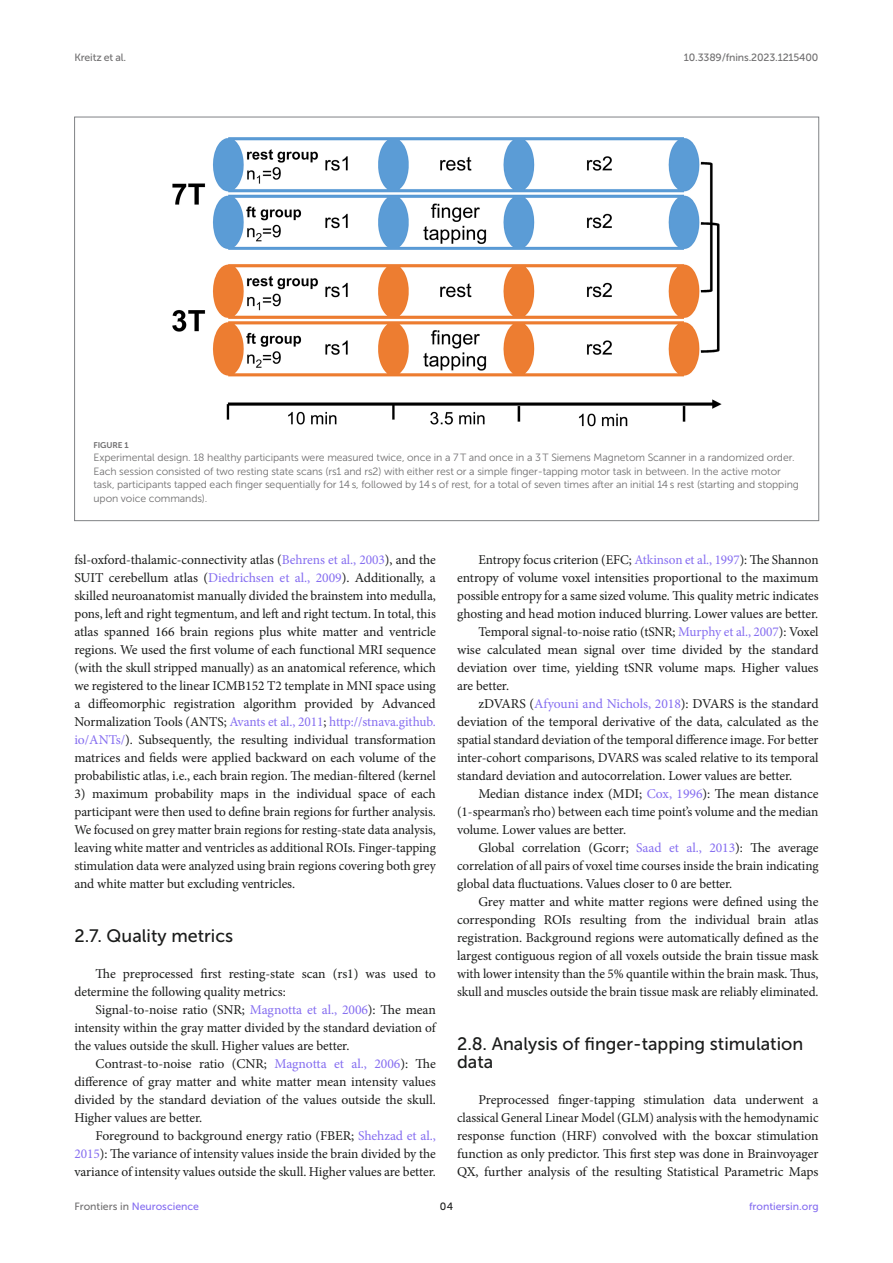
<style>
.page{position:relative;width:893px;height:1263px;background:#fff}
.page>*{position:absolute;margin:0;border:0;box-sizing:border-box;transform-origin:0 0}
.HEAD_2{font:18px/18px "Museo Sans 500";color:#1b1c1b}
.TEXT{font:13.5px/18px "Minion Pro";letter-spacing:-.005em;color:#1b1c1b;text-align:justify}
.TEXT_FLUSH{font:13.5px/18px "Minion Pro";letter-spacing:-.005em;color:#1b1c1b;text-align:justify}
.FIG_LEG{font:10.5px/13.5px "Museo Sans 300";letter-spacing:-.01em;color:#706f70}
.t1{font:10.5px "Museo Sans 500";color:#856df0}
.t2{font:10.5px "Museo Sans 500";letter-spacing:-.015em;color:#706f70}
.t3{font:10.5px "Museo Sans 500";color:#1b1c1b}
.FIG_HD{font:8.25px "Museo Sans 700";letter-spacing:-.01em;color:#706f70}
.s1{color:#856df0}
.s2{color:#706f70}
</style>
<div class="page">
<img style="left:172px;top:137px;width:550px;height:290px">
<p class="t2" style="left:74px;top:51px;width:53px">Kreitz et al.</p>
<p class="t2" style="left:684px;top:51px;width:136px">10.3389/fnins.2023.1215400</p>
<p class="FIG_HD" style="left:94px;top:440px;width:37px">FIGURE 1</p>
<p class="FIG_LEG" style="left:94px;top:451px;width:707px">Experimental design. 18 healthy participants were measured twice, once in a 7 T and once in a 3 T Siemens Magnetom Scanner in a randomized order.<br>Each session consisted of two resting state scans (rs1 and rs2) with either rest or a simple finger-tapping motor task in between. In the active motor task, participants tapped each finger sequentially for 14 s, followed by 14 s of rest, for a total of seven times after an initial 14 s rest (starting and stopping upon voice commands).</p>
<p class="TEXT_FLUSH" style="left:74px;top:551px;width:363px">fsl-oxford-thalamic-connectivity atlas (<span class="s1">Behrens et al., 2003</span>), and the SUIT cerebellum atlas (<span class="s1">Diedrichsen et al., 2009</span>). Additionally, a skilled neuroanatomist manually divided the brainstem into medulla, pons, left and right tegmentum, and left and right tectum. In total, this atlas spanned 166 brain regions plus white matter and ventricle regions. We used the first volume of each functional MRI sequence (with the skull stripped manually) as an anatomical reference, which we registered to the linear ICMB152 T2 template in MNI space using a diffeomorphic registration algorithm provided by Advanced Normalization Tools (ANTS; <span class="s1">Avants et al., 2011</span>; <span class="s1">http://stnava.github. io/ANTs/</span>). Subsequently, the resulting individual transformation matrices and fields were applied backward on each volume of the probabilistic atlas, i.e., each brain region. The median-filtered (kernel</p>
<p class="TEXT_FLUSH" style="left:74px;top:785px;width:363px">3) maximum probability maps in the individual space of each participant were then used to define brain regions for further analysis.<br>We focused on grey matter brain regions for resting-state data analysis, leaving white matter and ventricles as additional ROIs. Finger-tapping stimulation data were analyzed using brain regions covering both grey and white matter but excluding ventricles.</p>
<p class="HEAD_2" style="left:74px;top:927px;width:160px">2.7. Quality metrics</p>
<p class="TEXT_FLUSH" style="left:74px;top:965px;width:363px;text-indent:21px">The preprocessed first resting-state scan (rs1) was used to determine the following quality metrics:</p>
<p class="TEXT" style="left:74px;top:1001px;width:363px;text-indent:21px">Signal-to-noise ratio (SNR; <span class="s1">Magnotta et al., 2006</span>): The mean intensity within the gray matter divided by the standard deviation of the values outside the skull. Higher values are better.</p>
<p class="TEXT" style="left:74px;top:1055px;width:363px;text-indent:21px">Contrast-to-noise ratio (CNR; <span class="s1">Magnotta et al., 2006</span>): The difference of gray matter and white matter mean intensity values divided by the standard deviation of the values outside the skull.<br>Higher values are better.</p>
<p class="TEXT" style="left:74px;top:1127px;width:363px;text-indent:21px">Foreground to background energy ratio (FBER; <span class="s1">Shehzad et al., 2015</span>): The variance of intensity values inside the brain divided by the variance of intensity values outside the skull. Higher values are better.</p>
<p class="TEXT" style="left:457px;top:551px;width:363px;text-indent:21px">Entropy focus criterion (EFC; <span class="s1">Atkinson et al., 1997</span>): The Shannon entropy of volume voxel intensities proportional to the maximum possible entropy for a same sized volume. This quality metric indicates ghosting and head motion induced blurring. Lower values are better.</p>
<p class="TEXT" style="left:457px;top:623px;width:363px;text-indent:21px">Temporal signal-to-noise ratio (tSNR; <span class="s1">Murphy et al., 2007</span>): Voxel wise calculated mean signal over time divided by the standard deviation over time, yielding tSNR volume maps. Higher values are better.</p>
<p class="TEXT" style="left:457px;top:695px;width:363px;text-indent:21px">zDVARS (<span class="s1">Afyouni and Nichols, 2018</span>): DVARS is the standard deviation of the temporal derivative of the data, calculated as the spatial standard deviation of the temporal difference image. For better inter-cohort comparisons, DVARS was scaled relative to its temporal standard deviation and autocorrelation. Lower values are better.</p>
<p class="TEXT" style="left:457px;top:785px;width:363px;text-indent:21px">Median distance index (MDI; <span class="s1">Cox, 1996</span>): The mean distance (1-spearman’s rho) between each time point’s volume and the median volume. Lower values are better.</p>
<p class="TEXT" style="left:457px;top:839px;width:363px;text-indent:21px">Global correlation (Gcorr; <span class="s1">Saad et al., 2013</span>): The average correlation of all pairs of voxel time courses inside the brain indicating global data fluctuations. Values closer to 0 are better.</p>
<p class="TEXT" style="left:457px;top:893px;width:363px;text-indent:21px">Grey matter and white matter regions were defined using the corresponding ROIs resulting from the individual brain atlas registration. Background regions were automatically defined as the largest contiguous region of all voxels outside the brain tissue mask with lower intensity than the 5% quantile within the brain mask. Thus, skull and muscles outside the brain tissue mask are reliably eliminated.</p>
<p class="HEAD_2" style="left:457px;top:1035px;width:348px">2.8. Analysis of finger-tapping stimulation data</p>
<p class="TEXT_FLUSH" style="left:457px;top:1091px;width:363px;text-indent:21px">Preprocessed finger-tapping stimulation data underwent a classical General Linear Model (GLM) analysis with the hemodynamic response function (HRF) convolved with the boxcar stimulation function as only predictor. This first step was done in Brainvoyager QX, further analysis of the resulting Statistical Parametric Maps</p>
<p class="t1" style="left:74px;top:1200px;width:126px"><span class="s2">Frontiers in</span> Neuroscience</p>
<p class="t3" style="left:440px;top:1200px;width:15px">04</p>
<p class="t1" style="left:749px;top:1200px;width:71px">frontiersin.org</p>
</div>
